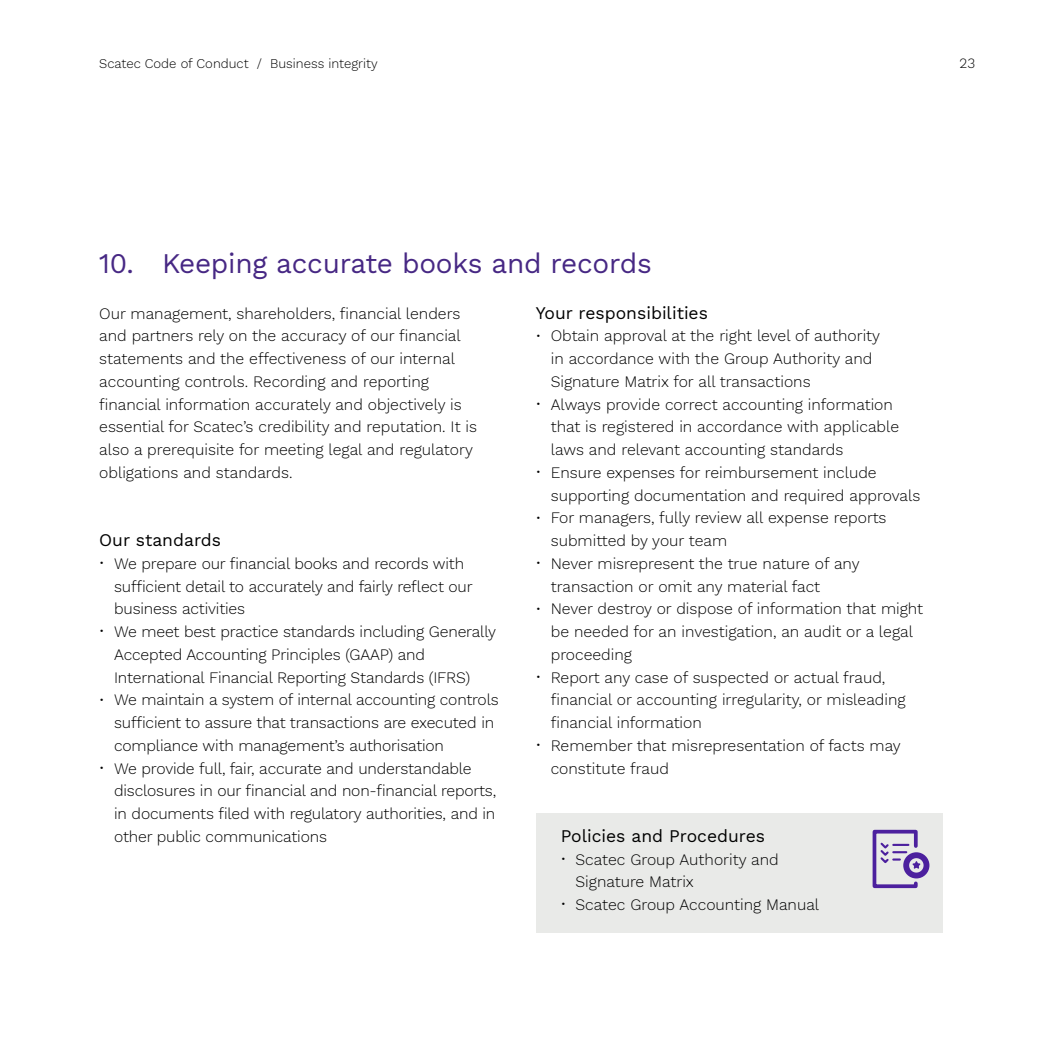
<style>
.page{position:relative;width:1042px;height:1042px;background:#fff}
.page>*{position:absolute;margin:0;border:0;box-sizing:border-box;transform-origin:0 0}
.t1{font:28px "Work Sans";letter-spacing:-.01em;color:#472884}
.t2{font:17.5px "Work Sans";color:#000}
.t3{font:300 15.75px/22.8px "Work Sans";color:#000}
.t4{font:300 14px "Work Sans";color:#000}
.t5{font:300 13.12px "Work Sans";color:#000}
.s1{font-size:12.25px}
</style>
<div class="page">
<div style="left:536px;top:814px;width:407px;height:119px;background:#e9eae8"></div>
<div style="left:903px;top:852px;width:26px;height:26px;border:6px solid #4c209e;border-radius:50%"></div>
<svg style="left:872px;top:829px;width:50px;height:60px"></svg>
<p class="t5" style="left:99px;top:54px;width:280px">Scatec Code of Conduct / Business integrity</p>
<p class="t4" style="left:959px;top:53px;width:17px">23</p>
<h1 class="t1" style="left:99px;top:242px;width:554px">10. Keeping accurate books and records</h1>
<p class="t3" style="left:99px;top:301px;width:379px">Our management, shareholders, financial lenders and partners rely on the accuracy of our financial statements and the effectiveness of our internal accounting controls. Recording and reporting financial information accurately and objectively is essential for Scatec’s credibility and reputation. It is also a prerequisite for meeting legal and regulatory obligations and standards.</p>
<p class="t2" style="left:99px;top:527px;width:123px">Our standards</p>
<p class="t3" style="left:114px;top:551px;width:360px;text-indent:-15px"><span class="s1">•</span> We prepare our financial books and records with sufficient detail to accurately and fairly reflect our business activities</p>
<p class="t3" style="left:114px;top:620px;width:383px;text-indent:-15px"><span class="s1">•</span> We meet best practice standards including Generally<br>Accepted Accounting Principles (GAAP) and<br>International Financial Reporting Standards (IFRS)</p>
<p class="t3" style="left:114px;top:688px;width:386px;text-indent:-15px"><span class="s1">•</span> We maintain a system of internal accounting controls sufficient to assure that transactions are executed in compliance with management’s authorisation</p>
<p class="t3" style="left:114px;top:756px;width:384px;text-indent:-15px"><span class="s1">•</span> We provide full, fair, accurate and understandable disclosures in our financial and non-financial reports, in documents filed with regulatory authorities, and in other public communications</p>
<p class="t2" style="left:536px;top:299px;width:174px">Your responsibilities</p>
<p class="t3" style="left:551px;top:324px;width:331px;text-indent:-15px"><span class="s1">•</span> Obtain approval at the right level of authority in accordance with the Group Authority and<br>Signature Matrix for all transactions</p>
<p class="t3" style="left:551px;top:392px;width:350px;text-indent:-15px"><span class="s1">•</span> Always provide correct accounting information that is registered in accordance with applicable laws and relevant accounting standards</p>
<p class="t3" style="left:551px;top:460px;width:371px;text-indent:-15px"><span class="s1">•</span> Ensure expenses for reimbursement include supporting documentation and required approvals</p>
<p class="t3" style="left:551px;top:506px;width:337px;text-indent:-15px"><span class="s1">•</span> For managers, fully review all expense reports submitted by your team</p>
<p class="t3" style="left:551px;top:551px;width:310px;text-indent:-15px"><span class="s1">•</span> Never misrepresent the true nature of any transaction or omit any material fact</p>
<p class="t3" style="left:551px;top:597px;width:374px;text-indent:-15px"><span class="s1">•</span> Never destroy or dispose of information that might be needed for an investigation, an audit or a legal proceeding</p>
<p class="t3" style="left:551px;top:665px;width:356px;text-indent:-15px"><span class="s1">•</span> Report any case of suspected or actual fraud, financial or accounting irregularity, or misleading financial information</p>
<p class="t3" style="left:551px;top:733px;width:351px;text-indent:-15px"><span class="s1">•</span> Remember that misrepresentation of facts may constitute fraud</p>
<p class="t2" style="left:561px;top:823px;width:206px">Policies and Procedures</p>
<p class="t3" style="left:575px;top:847px;width:205px;text-indent:-15px"><span class="s1">•</span> Scatec Group Authority and<br>Signature Matrix</p>
<p class="t3" style="left:561px;top:893px;width:260px"><span class="s1">•</span> Scatec Group Accounting Manual</p>
</div>
